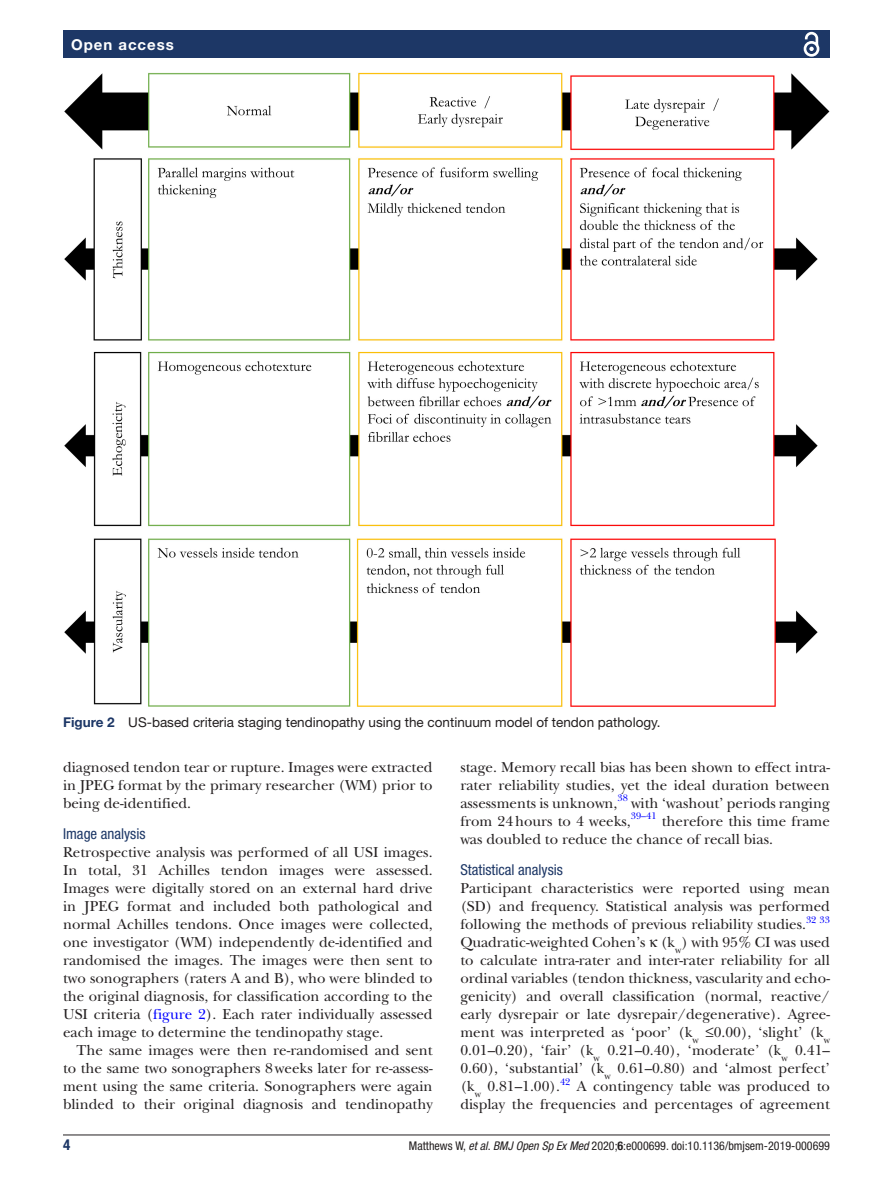
<style>
.page{position:relative;width:893px;height:1191px;background:#fff}
.page>*{position:absolute;margin:0;border:0;box-sizing:border-box;transform-origin:0 0}
.t1{font:15px/18px "New Baskerville";color:#231f20;text-align:justify}
.t2{font:condensed 15px "Helvetica Neue LT Std";color:#1d3766}
.t3{font:700 15px "Helvetica Neue LT Std";letter-spacing:.065em;color:#fff}
.t4{font:700 condensed 15px "Helvetica Neue LT Std";color:#1d3766}
.t5{font:13.5px "Helvetica Neue LT Std";color:#231f20}
.t6{font:condensed 12px "Helvetica Neue LT Std";color:#231f20}
.t7{font:9.9px "New Baskerville";color:#00f}
.s1{font-weight:700;color:#1d3766}
.s2{color:#00f}
.s3{font-style:italic}
.s4{font-weight:700}
</style>
<div class="page">
<hr style="left:63px;top:1134px;width:767px;height:1px;background:#231f20">
<div style="left:63px;top:31px;width:767px;height:27px;background:#1d3766"></div>
<svg style="left:803px;top:31px;width:17px;height:26px"></svg>
<img style="left:64px;top:73px;width:766px;height:634px">
<p class="t3" style="left:71px;top:35px;width:104px">Open access</p>
<p class="t5" style="left:63px;top:714px;width:599px"><span class="s1">Figure 2</span> US-based criteria staging tendinopathy using the continuum model of tendon pathology.</p>
<p class="t1" style="left:63px;top:758px;width:371px">diagnosed tendon tear or rupture. Images were extracted in JPEG format by the primary researcher (WM) prior to being de-identified.</p>
<p class="t2" style="left:63px;top:825px;width:84px">Image analysis</p>
<p class="t1" style="left:63px;top:843px;width:371px">Retrospective analysis was performed of all USI images.<br>In total, 31 Achilles tendon images were assessed.<br>Images were digitally stored on an external hard drive in JPEG format and included both pathological and normal Achilles tendons. Once images were collected, one investigator (WM) independently de-identified and randomised the images. The images were then sent to two sonographers (raters A and B), who were blinded to the original diagnosis, for classification according to the USI criteria (<span class="s2">figure 2</span>). Each rater individually assessed each image to determine the tendinopathy stage.</p>
<p class="t1" style="left:63px;top:1041px;width:371px;text-indent:14px">The same images were then re-randomised and sent to the same two sonographers 8weeks later for re-assess&shy;ment using the same criteria. Sonographers were again blinded to their original diagnosis and tendinopathy</p>
<p class="t1" style="left:460px;top:758px;width:371px">stage. Memory recall bias has been shown to effect intra&shy;rater reliability studies, yet the ideal duration between assessments is unknown,<sup>38</sup> with ‘washout’ periods ranging from 24hours to 4 weeks,</p>
<p class="t7" style="left:631px;top:810px;width:27px">39–41</p>
<p class="t1" style="left:460px;top:812px;width:371px;text-indent:201px">therefore this time frame was doubled to reduce the chance of recall bias.</p>
<p class="t2" style="left:460px;top:861px;width:104px">Statistical analysis</p>
<p class="t1" style="left:460px;top:879px;width:371px">Participant characteristics were reported using mean (SD) and frequency. Statistical analysis was performed following the methods of previous reliability studies.</p>
<p class="t7" style="left:806px;top:913px;width:25px">32 33</p>
<p class="t1" style="left:460px;top:933px;width:371px">Quadratic-weighted Cohen’s (k<sub>w</sub>) with 95% CI was used to calculate intra-rater and inter-rater reliability for all ordinal variables (tendon thickness, vascularity and echo&shy;genicity) and overall classification (normal, reactive/ early dysrepair or late dysrepair/degenerative). Agree&shy;ment was interpreted as ‘poor’ (k<sub>w</sub> ≤0.00), ‘slight’ (k<sub>w </sub>0.01–0.20), ‘fair’ (k<sub>w</sub> 0.21–0.40), ‘moderate’ (k<sub>w</sub> 0.41– 0.60), ‘substantial’ (k<sub>w</sub> 0.61–0.80) and ‘almost perfect’ (k<sub>w</sub> 0.81–1.00).</p>
<p class="t7" style="left:560px;top:1075px;width:12px">42</p>
<p class="t1" style="left:460px;top:1077px;width:371px;text-align:right">A contingency table was produced to<br>display the frequencies and percentages of agreement</p>
<p class="t4" style="left:63px;top:1135px;width:9px">4</p>
<p class="t6" style="left:409px;top:1138px;width:422px">Matthews W, <span class="s3">et al</span>. <span class="s3">BMJ Open Sp Ex Med</span> 2020;<span class="s4">6</span>:e000699. doi:10.1136/bmjsem-2019-000699</p>
</div>
